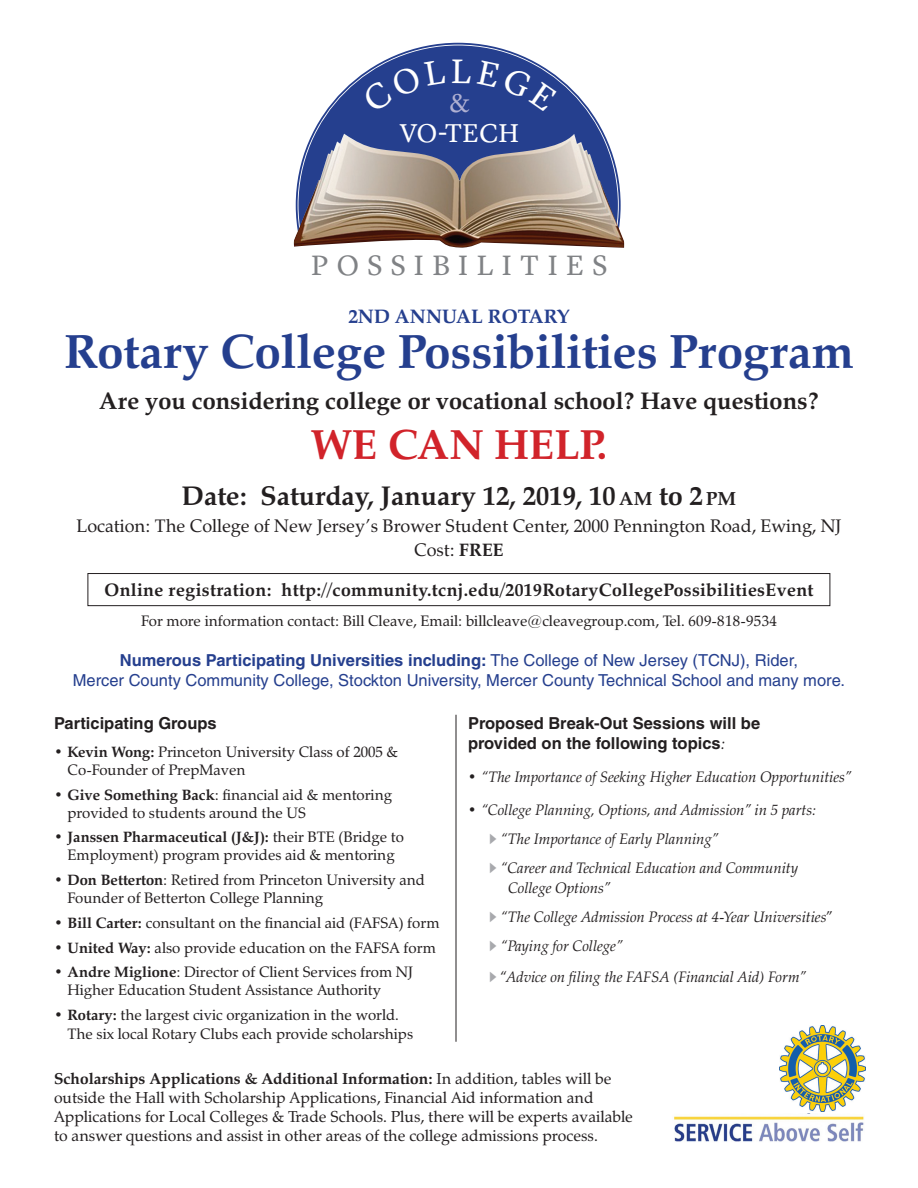
<style>
.page{position:relative;width:918px;height:1188px;background:#fff}
.page>*{position:absolute;margin:0;border:0;box-sizing:border-box;transform-origin:0 0}
.t1{font:700 48px "Zapf Calligraphic 801 BT";color:#253f8e}
.t2{font:700 42px "Zapf Calligraphic 801 BT";color:#d1232a}
.t3{font:29.1px "Lyon Text";letter-spacing:.28em;color:#808285}
.t4{font:700 27px "Zapf Calligraphic 801 BT";color:#231f20}
.t5{font:26.7px "Lyon Text";color:#fff}
.t6{font:26.7px "Lyon Text";color:#afb0d2}
.t7{font:700 24px "Zapf Calligraphic 801 BT";color:#231f20}
.t8{font:700 19.5px "Zapf Calligraphic 801 BT";color:#253f8e}
.t9{font:18px/24px "Zapf Calligraphic 801 BT";color:#231f20}
.t10{font:700 18px "Zapf Calligraphic 801 BT";letter-spacing:.02em;color:#231f20}
.t11{font:16.5px/19.8px "Helvetica";color:#253f8e;text-align:center}
.t12{font:700 16.5px/19.8px "Helvetica";color:#231f20}
.t13{font:15.75px/18.9px "Zapf Calligraphic 801 BT";color:#231f20}
.t14{font:15px/18px "Zapf Calligraphic 801 BT";color:#231f20}
.t15{font:italic 15px/29.2px "Zapf Calligraphic 801 BT";color:#231f20}
.s1{font-size:18.9px}
.s2{font-weight:700}
.s3{font-style:italic}
.s4{font-family:"Zapf Calligraphic 801 BT";font-weight:400;font-style:italic}
.s5{font-family:"Times New Roman";font-style:normal;color:#a8a9ad}
.s6{font-style:normal}
</style>
<div class="page">
<div style="left:298px;top:46px;width:320px;height:319px;background:#253f8e;border-radius:50%"></div>
<div style="left:290px;top:232px;width:338px;height:138px;background:#fff"></div>
<img style="left:294px;top:134px;width:330px;height:114px">
<img style="left:674px;top:1116px;width:190px;height:26px">
<img style="left:779px;top:1025px;width:86px;height:87px">
<div style="left:88px;top:573px;width:742px;height:33px;border:1px solid #231f20"></div>
<hr style="left:456px;top:715px;width:1px;height:327px;background:#231f20">
<svg style="left:361px;top:60px;width:31px;height:19px"></svg>
<svg style="left:525px;top:60px;width:33px;height:21px"></svg>
<h3 class="t6" style="left:449px;top:83px;width:22px">&amp;</h3>
<h3 class="t5" style="left:400px;top:113px;width:121px">VO -TECH</h3>
<h3 class="t3" style="left:311px;top:243px;width:298px">POSSIBILITIES</h3>
<h3 class="t8" style="left:348px;top:304px;width:223px">2nd Annual Rotary</h3>
<h1 class="t1" style="left:64px;top:322px;width:791px">Rotary College Possibilities Program</h1>
<h3 class="t7" style="left:99px;top:386px;width:721px">Are you considering college or vocational school? Have questions?</h3>
<h2 class="t2" style="left:311px;top:418px;width:298px">We can help.</h2>
<h3 class="t4" style="left:182px;top:479px;width:556px">Date: Saturday, January 12, 2019, 10 <span class="s1">AM</span> to 2 <span class="s1">PM</span></h3>
<p class="t9" style="left:414px;top:514px;width:429px;text-indent:-338px">Location: The College of New Jersey’s Brower Student Center, 2000 Pennington Road, Ewing, NJ<br>Cost: <span class="s2">FREE</span></p>
<p class="t10" style="left:105px;top:579px;width:711px">Online registration: http://community.tcnj.edu/2019RotaryCollegePossibilitiesEvent</p>
<p class="t14" style="left:141px;top:612px;width:637px">For more information contact: Bill Cleave, Email: billcleave@cleavegroup.com, Tel. 609-818-9534</p>
<p class="t11" style="left:73px;top:650px;width:774px"><span class="s2">Numerous Participating Universities including:</span> The College of New Jersey (TCNJ), Rider,<br>Mercer County Community College, Stockton University, Mercer County Technical School and many more.</p>
<p class="t12" style="left:54px;top:713px;width:164px">Participating Groups</p>
<p class="t14" style="left:68px;top:743px;width:332px;text-indent:-14px"><span class="s3">•</span> <span class="s2">Kevin Wong:</span> Princeton University Class of 2005 &amp;<br>Co-Founder of PrepMaven</p>
<p class="t14" style="left:68px;top:785px;width:326px;text-indent:-14px"><span class="s3">•</span> <span class="s2">Give Something Back</span>: financial aid &amp; mentoring provided to students around the US</p>
<p class="t14" style="left:54px;top:828px;width:352px;text-align:center"><span class="s3">•</span> <span class="s2">Janssen Pharmaceutical (J&amp;J):</span> their BTE (Bridge to<br>Employment) program provides aid &amp; mentoring</p>
<p class="t14" style="left:68px;top:871px;width:359px;text-indent:-14px"><span class="s3">•</span> <span class="s2">Don Betterton</span>: Retired from Princeton University and<br>Founder of Betterton College Planning</p>
<p class="t14" style="left:54px;top:914px;width:387px"><span class="s3">•</span> <span class="s2">Bill Carter:</span> consultant on the financial aid (FAFSA) form</p>
<p class="t14" style="left:54px;top:938px;width:383px"><span class="s3">•</span> <span class="s2">United Way:</span> also provide education on the FAFSA form</p>
<p class="t14" style="left:68px;top:963px;width:347px;text-indent:-14px">• <span class="s2">Andre Miglione</span>: Director of Client Services from NJ<br>Higher Education Student Assistance Authority</p>
<p class="t14" style="left:68px;top:1005px;width:347px;line-height:18.9px;text-indent:-14px"><span class="s3">•</span> <span class="s2">Rotary:</span> the largest civic organization in the world.<br>The six local Rotary Clubs each provide scholarships</p>
<p class="t12" style="left:468px;top:713px;width:294px">Proposed Break-Out Sessions will be provided on the following topics<span class="s4">:</span></p>
<p class="t15" style="left:468px;top:762px;width:385px">• “The Importance of Seeking Higher Education Opportunities”</p>
<p class="t15" style="left:489px;top:795px;width:329px;text-indent:-21px">• “College Planning, Options, and Admission” in 5 parts: <span class="s5">►</span> “The Importance of Early Planning”<br><span class="s5">►</span> “Career and Technical Education and Community</p>
<p class="t15" style="left:489px;top:873px;width:346px;text-indent:19px">College Options”<br><span class="s5">►</span> “The College Admission Process at 4-Year Universities<span class="s6">” </span><span class="s5">►</span> “Paying for College”</p>
<p class="t15" style="left:489px;top:962px;width:319px"><span class="s5">►</span> <span class="s6">“</span>Advice on filing the FAFSA (Financial Aid) Form”</p>
<p class="t13" style="left:54px;top:1069px;width:581px"><span class="s2">Scholarships Applications &amp; Additional Information:</span> In addition, tables will be outside the Hall with Scholarship Applications, Financial Aid information and Applications for Local Colleges &amp; Trade Schools. Plus, there will be experts available to answer questions and assist in other areas of the college admissions process.</p>
</div>
